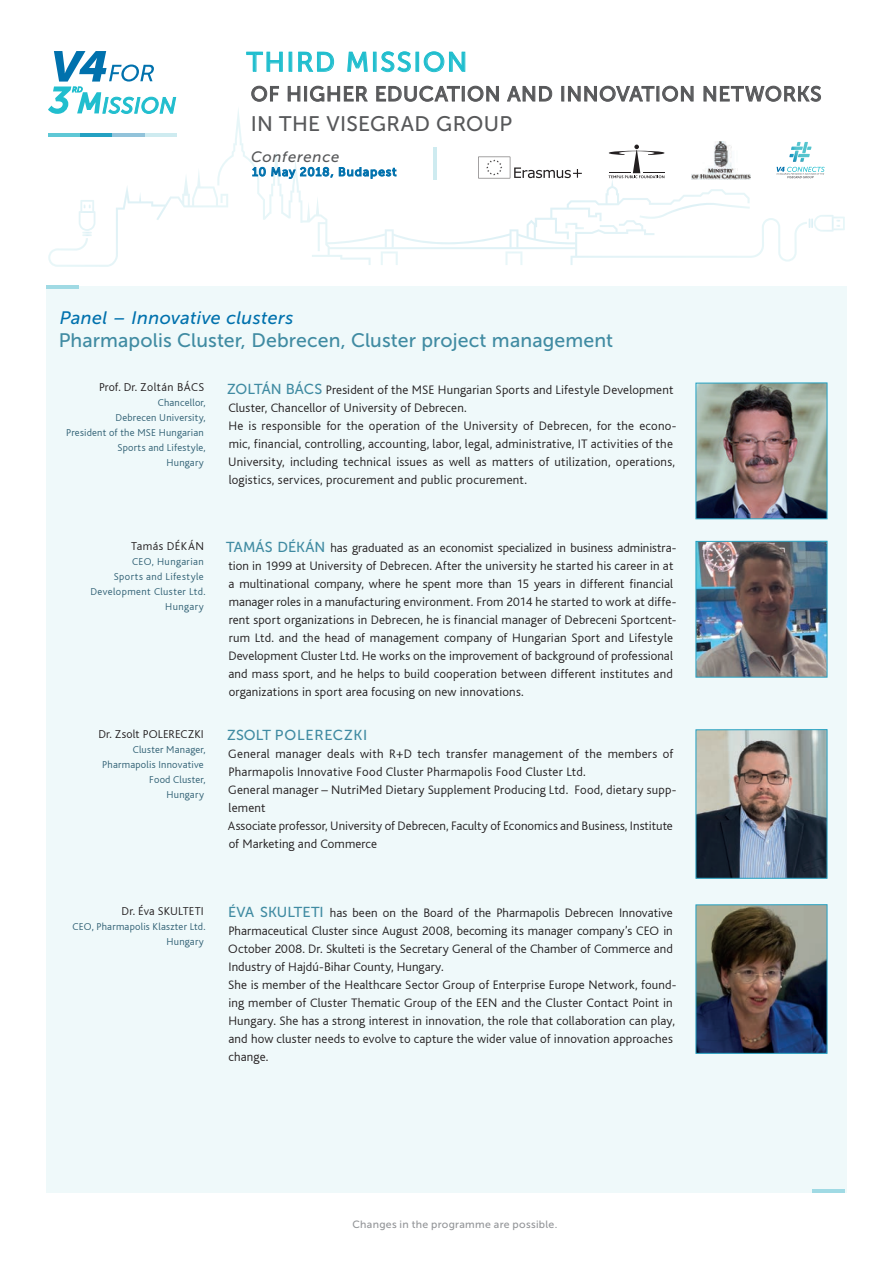
<style>
.page{position:relative;width:893px;height:1263px;background:#fff}
.page>*{position:absolute;margin:0;border:0;box-sizing:border-box;transform-origin:0 0}
.t1{font:27px "Museo Sans 500";letter-spacing:.06em;color:#21bece}
.t2{font:21px "Museo Sans 500";letter-spacing:.015em;color:#57585a}
.t3{font:20.7px "Museo Sans 500";letter-spacing:.035em;color:#57585a}
.t4{font:19.5px "Museo Sans 500";letter-spacing:.005em;color:#408ba2}
.t5{font:italic 18px "Museo Sans 500";letter-spacing:.025em;color:#0071ad}
.t6{font:italic 15px "Museo Sans 500";letter-spacing:.05em;color:#57585a}
.t7{font:14.4px "Museo Sans 500";letter-spacing:.04em;color:#408ba2}
.t8{font:300 12.9px/18px "Bliss CE";letter-spacing:.01em;color:#231f20}
.t9{font:300 12px "Bliss CE";letter-spacing:.015em;color:#231f20}
.t10{font:12px "Museo Sans 500";letter-spacing:.075em;color:#0071ad}
.t11{font:300 12px "Bliss CE";letter-spacing:.04em;color:#231f20}
.t12{font:300 10.5px/15px "Bliss CE";letter-spacing:.025em;color:#306074;text-align:right}
.t13{font:300 10.5px/15px "Bliss CE";letter-spacing:.045em;color:#306074;text-align:right}
.t14{font:10.5px "Museo Sans 500";letter-spacing:.03em;color:#939598}
.s1{font-family:"Museo Sans 500";font-weight:400;font-size:14.4px;color:#408ba2}
</style>
<div class="page">
<div style="left:46px;top:286px;width:800px;height:906px;background:#eff9fa"></div>
<img style="left:698px;top:385px;width:127px;height:132px">
<div style="left:696px;top:383px;width:131px;height:136px;border:1px solid #24a1c2"></div>
<img style="left:698px;top:543px;width:127px;height:132px">
<div style="left:696px;top:541px;width:131px;height:136px;border:1px solid #24a1c2"></div>
<img style="left:698px;top:731px;width:127px;height:145px">
<img style="left:698px;top:906px;width:127px;height:145px">
<hr style="left:46px;top:286px;width:32px;height:3px;background:#a0dae4">
<hr style="left:813px;top:1189px;width:32px;height:3px;background:#a0dae4">
<hr style="left:48px;top:133px;width:32px;height:4px;background:#5fc8d6">
<hr style="left:80px;top:133px;width:32px;height:4px;background:#24a1c2">
<hr style="left:144px;top:133px;width:32px;height:4px;background:#ceebf0">
<hr style="left:112px;top:133px;width:32px;height:4px;background:#92c3da">
<svg style="left:246px;top:51px;width:37px;height:21px"></svg>
<svg style="left:298px;top:51px;width:36px;height:21px"></svg>
<svg style="left:347px;top:51px;width:21px;height:21px"></svg>
<div style="left:373px;top:52px;width:4px;height:20px;border:1px solid #21bece"></div>
<svg style="left:381px;top:51px;width:30px;height:21px"></svg>
<div style="left:416px;top:52px;width:3px;height:20px;border:1px solid #21bece"></div>
<svg style="left:423px;top:51px;width:43px;height:21px"></svg>
<svg style="left:251px;top:85px;width:28px;height:17px"></svg>
<svg style="left:287px;top:86px;width:14px;height:16px"></svg>
<div style="left:304px;top:86px;width:3px;height:16px;border:1px solid #57585a"></div>
<svg style="left:309px;top:85px;width:59px;height:17px"></svg>
<svg style="left:376px;top:85px;width:84px;height:17px"></svg>
<div style="left:462px;top:86px;width:3px;height:16px;border:1px solid #57585a"></div>
<svg style="left:467px;top:85px;width:32px;height:17px"></svg>
<svg style="left:507px;top:86px;width:46px;height:16px"></svg>
<div style="left:561px;top:86px;width:3px;height:16px;border:1px solid #57585a"></div>
<svg style="left:568px;top:85px;width:87px;height:17px"></svg>
<svg style="left:662px;top:85px;width:32px;height:17px"></svg>
<svg style="left:703px;top:85px;width:118px;height:17px"></svg>
<svg style="left:798px;top:167px;width:27px;height:11px"></svg>
<img style="left:798px;top:142px;width:13px;height:20px">
<svg style="left:48px;top:51px;width:129px;height:63px"></svg>
<svg style="left:809px;top:215px;width:36px;height:17px"></svg>
<svg style="left:220px;top:108px;width:578px;height:157px"></svg>
<svg style="left:48px;top:168px;width:180px;height:99px"></svg>
<h1 class="t1" style="left:247px;top:47px;width:222px">THIRD MISSION</h1>
<h3 class="t3" style="left:251px;top:83px;width:572px">OF HIGHER EDUCATION AND INNOVATION NETWORKS</h3>
<h2 class="t2" style="left:251px;top:112px;width:263px">IN THE VISEGRAD GROUP</h2>
<p class="t6" style="left:251px;top:148px;width:90px">Conference</p>
<p class="t10" style="left:252px;top:165px;width:146px">10 May 2018, Budapest</p>
<h3 class="t5" style="left:60px;top:308px;width:235px">Panel – Innovative clusters</h3>
<h3 class="t4" style="left:59px;top:330px;width:556px">Pharmapolis Cluster, Debrecen, Cluster project management</h3>
<p class="t9" style="left:99px;top:380px;width:107px">Prof. Dr. Zoltán BÁCS</p>
<p class="t12" style="left:66px;top:395px;width:141px">Chancellor,<br>Debrecen University,<br>President of the MSE Hungarian<br>Sports and Lifestyle,<br>Hungary</p>
<p class="t8" style="left:227px;top:380px;width:451px"><span class="s1">ZOLTÁN BÁCS</span> President of the MSE Hungarian Sports and Lifestyle Development Cluster, Chancellor of University of Debrecen.<br>He is responsible for the operation of the University of Debrecen, for the econo&shy;mic, financial, controlling, accounting, labor, legal, administrative, IT activities of the University, including technical issues as well as matters of utilization, operations, logistics, services, procurement and public procurement.</p>
<p class="t11" style="left:131px;top:539px;width:75px">Tamás DÉKÁN</p>
<p class="t13" style="left:90px;top:554px;width:117px">CEO, Hungarian<br>Sports and Lifestyle<br>Development Cluster Ltd.<br>Hungary</p>
<p class="t8" style="left:226px;top:539px;width:452px"><span class="s1">TAMÁS DÉKÁN</span> has graduated as an economist specialized in business administra&shy;tion in 1999 at University of Debrecen. After the university he started his career in at a multinational company, where he spent more than 15 years in different financial manager roles in a manufacturing environment. From 2014 he started to work at diffe&shy;rent sport organizations in Debrecen, he is financial manager of Debreceni Sportcent&shy;rum Ltd. and the head of management company of Hungarian Sport and Lifestyle Development Cluster Ltd. He works on the improvement of background of professional and mass sport, and he helps to build cooperation between different institutes and organizations in sport area focusing on new innovations.</p>
<p class="t9" style="left:98px;top:727px;width:107px">Dr. Zsolt POLERECZKI</p>
<p class="t12" style="left:102px;top:742px;width:105px">Cluster Manager,<br>Pharmapolis Innovative<br>Food Cluster,<br>Hungary</p>
<p class="t7" style="left:227px;top:727px;width:142px">ZSOLT POLERECZKI</p>
<p class="t8" style="left:228px;top:745px;width:450px">General manager deals with R+D tech transfer management of the members of Pharmapolis Innovative Food Cluster Pharmapolis Food Cluster Ltd.<br>General manager – NutriMed Dietary Supplement Producing Ltd. Food, dietary supp&shy;lement<br>Associate professor, University of Debrecen, Faculty of Economics and Business, Institute of Marketing and Commerce</p>
<p class="t9" style="left:122px;top:904px;width:84px">Dr. Éva SKULTETI</p>
<p class="t12" style="left:73px;top:919px;width:134px">CEO, Pharmapolis Klaszter Ltd.<br>Hungary</p>
<p class="t8" style="left:228px;top:904px;width:450px"><span class="s1">ÉVA SKULTETI</span> has been on the Board of the Pharmapolis Debrecen Innovative Pharmaceutical Cluster since August 2008, becoming its manager company’s CEO in October 2008. Dr. Skulteti is the Secretary General of the Chamber of Commerce and Industry of Hajdú-Bihar County, Hungary.<br>She is member of the Healthcare Sector Group of Enterprise Europe Network, found&shy;ing member of Cluster Thematic Group of the EEN and the Cluster Contact Point in Hungary. She has a strong interest in innovation, the role that collaboration can play, and how cluster needs to evolve to capture the wider value of innovation approaches change.</p>
<p class="t14" style="left:352px;top:1219px;width:206px">Changes in the programme are possible.</p>
</div>
